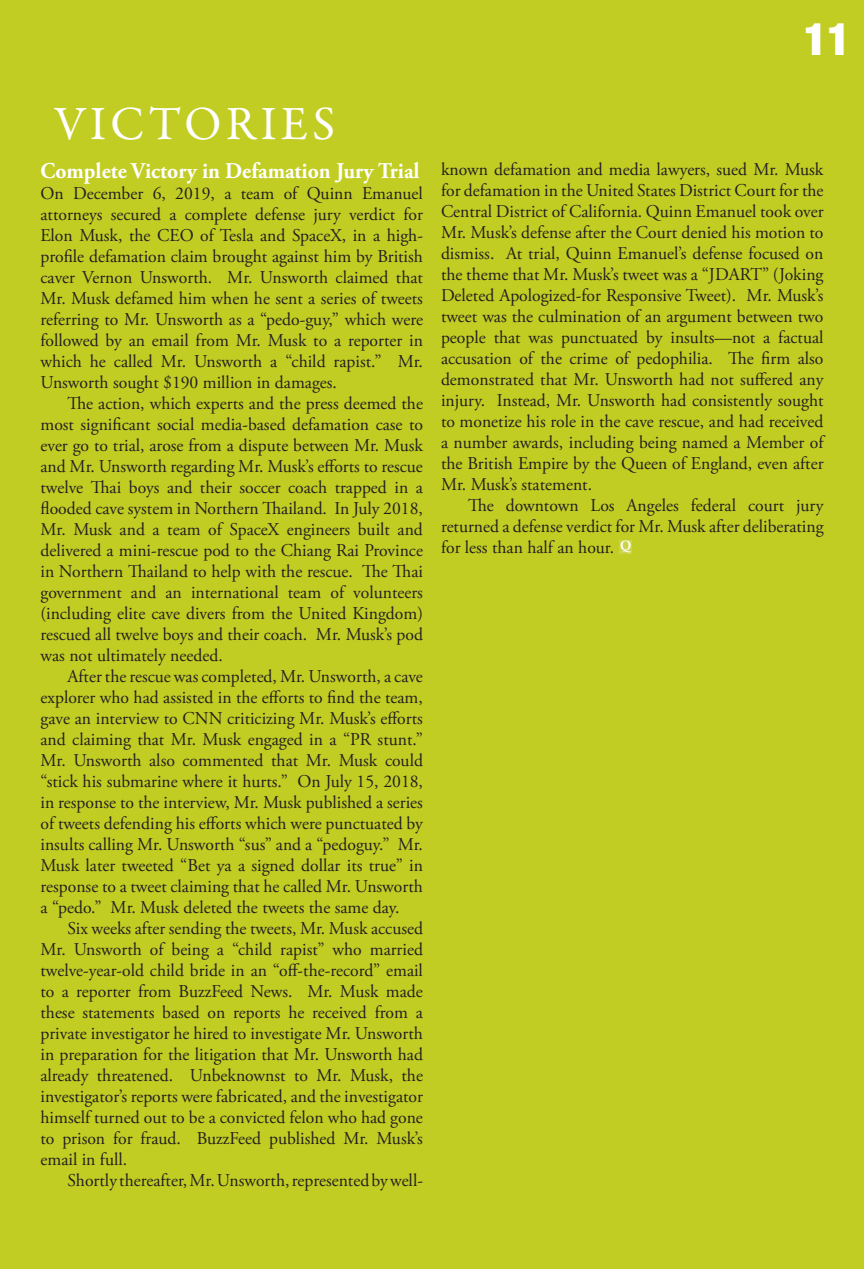
<style>
.page{position:relative;width:864px;height:1269px;background:#c2cd23}
.page>*{position:absolute;margin:0;border:0;box-sizing:border-box;transform-origin:0 0}
.t1{font:48px "Garamond Premr Pro";letter-spacing:.09em;color:#fff}
.t2{font:900 condensed 45px "Helvetica Neue";color:#fff}
.QE_-_Main_Article_St{font:700 22.5px "Adobe Garamond Pro";color:#fff;scale:.96 1}
.QE_-_Main_Article_St-2{font:18px/21px "Adobe Garamond Pro";color:#231f20;text-align:justify}
.t3{font:700 13.5px "Palatino Linotype";color:#fff}
</style>
<div class="page">
<div style="left:619px;top:540px;width:13px;height:14px;background:#cad349"></div>
<p class="t2" style="left:804px;top:11px;width:48px">11</p>
<p class="t1" style="left:54px;top:95px;width:283px">VICTORIES</p>
<p class="QE_-_Main_Article_St" style="left:40px;top:158px;width:396px">Complete Victory in Defamation Jury Trial</p>
<p class="QE_-_Main_Article_St-2" style="left:40px;top:184px;width:384px">On December 6, 2019, a team of Quinn Emanuel attorneys secured a complete defense jury verdict for Elon Musk, the CEO of Tesla and SpaceX, in a high&shy;profile defamation claim brought against him by British caver Vernon Unsworth. Mr. Unsworth claimed that Mr. Musk defamed him when he sent a series of tweets referring to Mr. Unsworth as a “pedo-guy,” which were followed by an email from Mr. Musk to a reporter in which he called Mr. Unsworth a “child rapist.” Mr.<br>Unsworth sought $190 million in damages.</p>
<p class="QE_-_Main_Article_St-2" style="left:40px;top:394px;width:384px;text-indent:27px">The action, which experts and the press deemed the most significant social media-based defamation case to ever go to trial, arose from a dispute between Mr. Musk and Mr. Unsworth regarding Mr. Musk’s efforts to rescue twelve Thai boys and their soccer coach trapped in a flooded cave system in Northern Thailand. In July 2018, Mr. Musk and a team of SpaceX engineers built and delivered a mini-rescue pod to the Chiang Rai Province in Northern Thailand to help with the rescue. The Thai government and an international team of volunteers (including elite cave divers from the United Kingdom) rescued all twelve boys and their coach. Mr. Musk’s pod was not ultimately needed.</p>
<p class="QE_-_Main_Article_St-2" style="left:40px;top:667px;width:384px;text-indent:27px">After the rescue was completed, Mr. Unsworth, a cave explorer who had assisted in the efforts to find the team, gave an interview to CNN criticizing Mr. Musk’s efforts and claiming that Mr. Musk engaged in a “PR stunt.” Mr. Unsworth also commented that Mr. Musk could “stick his submarine where it hurts.” On July 15, 2018, in response to the interview, Mr. Musk published a series of tweets defending his efforts which were punctuated by insults calling Mr. Unsworth “sus” and a “pedoguy.” Mr.<br>Musk later tweeted “Bet ya a signed dollar its true” in response to a tweet claiming that he called Mr. Unsworth a “pedo.” Mr. Musk deleted the tweets the same day.</p>
<p class="QE_-_Main_Article_St-2" style="left:40px;top:919px;width:384px;text-indent:27px">Six weeks after sending the tweets, Mr. Musk accused Mr. Unsworth of being a “child rapist” who married twelve-year-old child bride in an “off-the-record” email to a reporter from BuzzFeed News. Mr. Musk made these statements based on reports he received from a private investigator he hired to investigate Mr. Unsworth in preparation for the litigation that Mr. Unsworth had already threatened. Unbeknownst to Mr. Musk, the investigator’s reports were fabricated, and the investigator himself turned out to be a convicted felon who had gone to prison for fraud. BuzzFeed published Mr. Musk’s email in full.</p>
<p class="QE_-_Main_Article_St-2" style="left:68px;top:1171px;width:357px">Shortly thereafter, Mr. Unsworth, represented by well-</p>
<p class="QE_-_Main_Article_St-2" style="left:441px;top:159px;width:384px">known defamation and media lawyers, sued Mr. Musk for defamation in the United States District Court for the Central District of California. Quinn Emanuel took over Mr. Musk’s defense after the Court denied his motion to dismiss. At trial, Quinn Emanuel’s defense focused on the theme that Mr. Musk’s tweet was a “JDART” (Joking Deleted Apologized-for Responsive Tweet). Mr. Musk’s tweet was the culmination of an argument between two people that was punctuated by insults—not a factual accusation of the crime of pedophilia. The firm also demonstrated that Mr. Unsworth had not suffered any injury. Instead, Mr. Unsworth had consistently sought to monetize his role in the cave rescue, and had received a number awards, including being named a Member of the British Empire by the Queen of England, even after Mr. Musk’s statement.</p>
<p class="QE_-_Main_Article_St-2" style="left:441px;top:495px;width:384px;text-indent:27px">The downtown Los Angeles federal court jury returned a defense verdict for Mr. Musk after deliberating for less than half an hour.</p>
<p class="t3" style="left:620px;top:536px;width:13px">Q</p>
</div>
